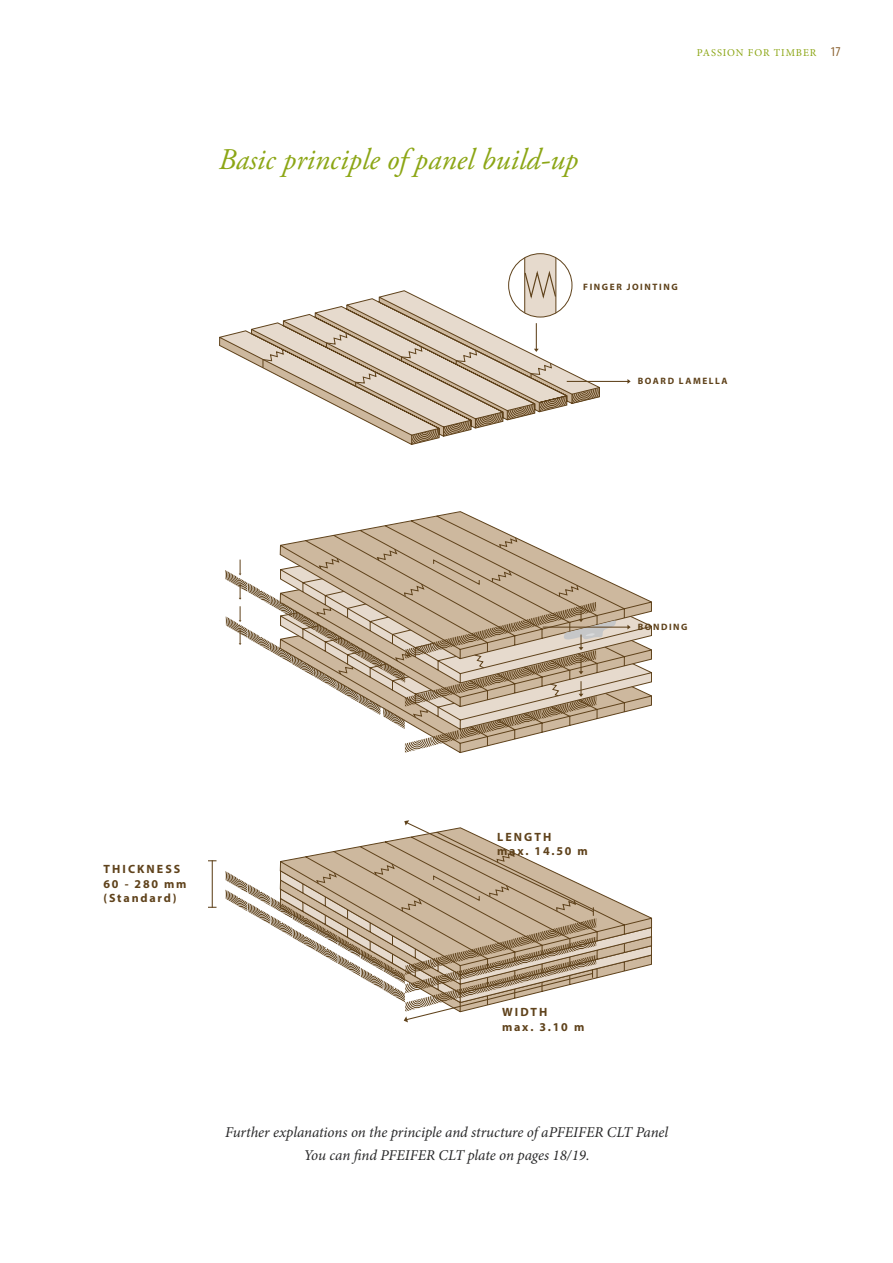
<style>
.page{position:relative;width:893px;height:1263px;background:#fff}
.page>*{position:absolute;margin:0;border:0;box-sizing:border-box;transform-origin:0 0}
.t1{font:italic 30px "Adobe Garamond Pro";color:#8ca615}
.t2{font:italic 15px/22.5px "Minion Pro";letter-spacing:-.005em;color:#282829;text-align:center}
.t3{font:700 12px/14.4px "Myriad Pro";letter-spacing:.15em;color:#5f421b}
.t4{font:700 12px/14.4px "Myriad Pro";letter-spacing:.17em;color:#5f421b}
.t5{font:10.5px "Minion Pro";letter-spacing:.085em;color:#8ca615}
.t6{font:700 9.3px "Myriad Pro";letter-spacing:.17em;color:#5f421b}
.s1{font-family:"Myriad Pro";font-stretch:condensed;font-size:13.5px;color:#8a6130}
</style>
<div class="page">
<svg style="left:604px;top:895px;width:48px;height:80px"></svg>
<svg style="left:280px;top:538px;width:372px;height:121px"></svg>
<svg style="left:315px;top:511px;width:289px;height:48px"></svg>
<hr style="left:543px;top:627px;width:86px;height:1px;background:#5f421b">
<svg style="left:627px;top:625px;width:4px;height:4px"></svg>
<hr style="left:567px;top:381px;width:62px;height:1px;background:#5f421b">
<svg style="left:627px;top:379px;width:4px;height:5px"></svg>
<svg style="left:225px;top:820px;width:379px;height:202px"></svg>
<svg style="left:225px;top:559px;width:392px;height:194px"></svg>
<svg style="left:220px;top:253px;width:380px;height:192px"></svg>
<hr style="left:212px;top:860px;width:1px;height:48px;background:#5f421b">
<h1 class="t1" style="left:218px;top:142px;width:361px">Basic principle of panel build-up</h1>
<p class="t5" style="left:697px;top:46px;width:145px">PASSION FOR TIMBER <span class="s1">17</span></p>
<p class="t6" style="left:583px;top:280px;width:96px">FINGER JOINTING</p>
<p class="t6" style="left:638px;top:375px;width:92px">BOARD LAMELLA</p>
<p class="t6" style="left:638px;top:620px;width:51px">BONDING</p>
<p class="t3" style="left:104px;top:862px;width:85px">THICKNESS<br>60 - 280 mm (Standard)</p>
<p class="t4" style="left:497px;top:829px;width:92px">LENGTH<br>max. 14.50 m</p>
<p class="t3" style="left:502px;top:1005px;width:84px">WIDTH<br>max. 3.10 m</p>
<p class="t2" style="left:225px;top:1121px;width:444px">Further explanations on the principle and structure of aPFEIFER CLT Panel<br>You can find PFEIFER CLT plate on pages 18/19.</p>
</div>
